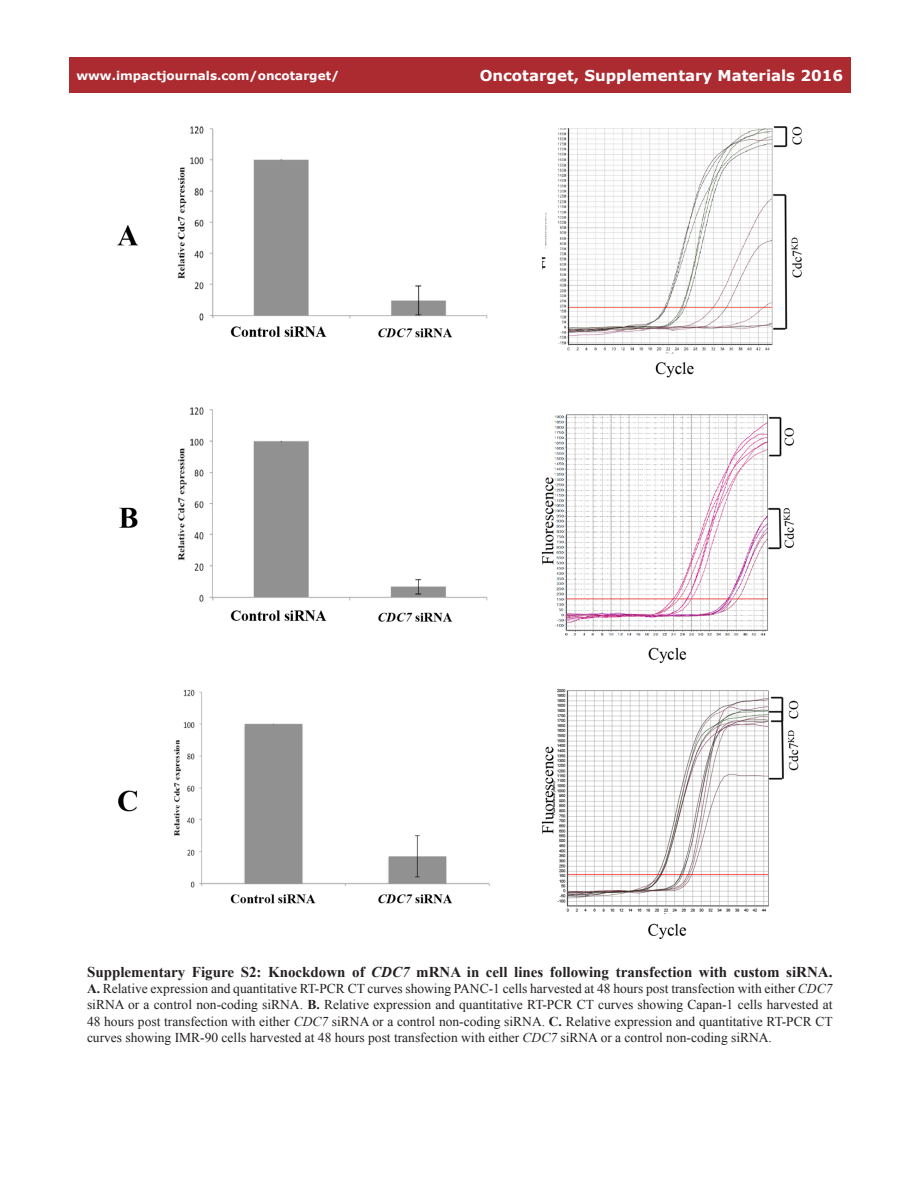
<style>
.page{position:relative;width:918px;height:1188px;background:#fff}
.page>*{position:absolute;margin:0;border:0;box-sizing:border-box;transform-origin:0 0}
.t1{font:700 15px "Times New Roman";color:#231f20}
.t2{font:700 15px "Verdana";color:#fff}
.t3{font:13.5px/16.2px "Times New Roman";color:#231f20;text-align:justify}
.t4{font:700 12px "Verdana";color:#fff}
.s1{font-style:italic}
.s2{font-weight:700}
</style>
<div class="page">
<div style="left:69px;top:57px;width:781px;height:36px;background:#ac2b31"></div>
<img style="left:118px;top:127px;width:684px;height:812px">
<p class="t4" style="left:76px;top:67px;width:264px">www.impactjournals.com/oncotarget/</p>
<p class="t2" style="left:480px;top:65px;width:365px">Oncotarget, Supplementary Materials 2016</p>
<p class="t1" style="left:87px;top:962px;width:747px">Supplementary Figure S2: Knockdown of <span class="s1">CDC7</span> mRNA in cell lines following transfection with custom siRNA.</p>
<p class="t3" style="left:87px;top:980px;width:747px"><span class="s2">A.</span> Relative expression and quantitative RT-PCR CT curves showing PANC-1 cells harvested at 48 hours post transfection with either <span class="s1">CDC7 </span>siRNA or a control non-coding siRNA. <span class="s2">B.</span> Relative expression and quantitative RT-PCR CT curves showing Capan-1 cells harvested at 48 hours post transfection with either <span class="s1">CDC7</span> siRNA or a control non-coding siRNA. <span class="s2">C.</span> Relative expression and quantitative RT-PCR CT curves showing IMR-90 cells harvested at 48 hours post transfection with either <span class="s1">CDC7</span> siRNA or a control non-coding siRNA.</p>
</div>
